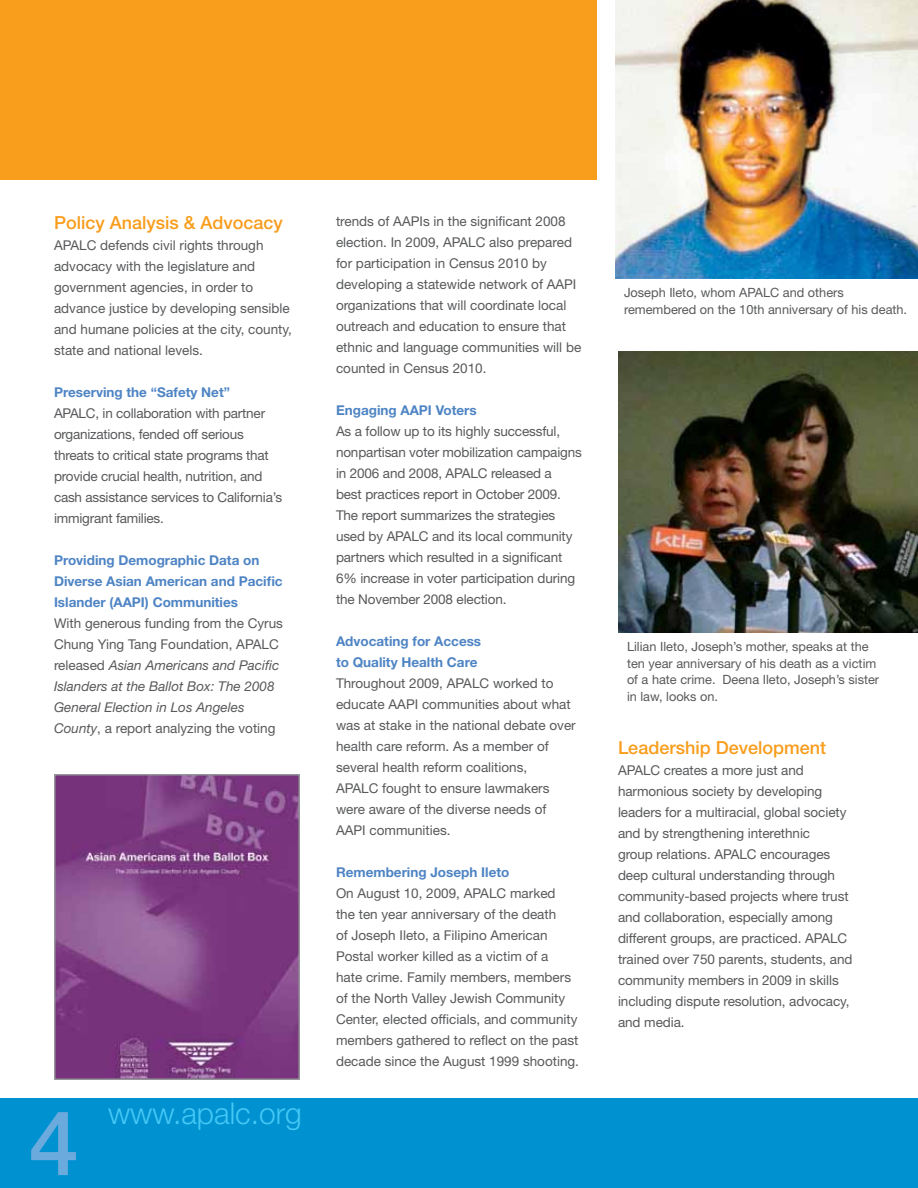
<style>
.page{position:relative;width:918px;height:1188px;background:#fff}
.page>*{position:absolute;margin:0;border:0;box-sizing:border-box;transform-origin:0 0}
.t1{font:500 90px "Helvetica Neue LT Std";color:#6baadc}
.t2{font:300 30px "Helvetica Neue LT Std";color:#44c8f5}
.t3{font:500 18px "Helvetica Neue LT Std";color:#f99d1c}
.t4{font:13.5px/21px "Helvetica Neue LT Std";color:#58595b}
.t5{font:700 13.5px/21px "Helvetica Neue LT Std";color:#4e84c4}
.t6{font:12.75px/16.5px "Helvetica Neue LT Std";color:#58595b}
.s1{font-style:italic}
</style>
<div class="page">
<img style="left:615px;top:0;width:303px;height:279px">
<div style="left:0;top:1098px;width:918px;height:90px;background:#0091d1"></div>
<div style="left:0;top:0;width:597px;height:180px;background:#f99d1c"></div>
<img style="left:618px;top:351px;width:300px;height:282px">
<img style="left:57px;top:777px;width:240px;height:300px">
<div style="left:54px;top:774px;width:246px;height:306px;border:2px solid #939598"></div>
<h3 class="t3" style="left:54px;top:212px;width:230px">Policy Analysis &amp; Advocacy</h3>
<p class="t4" style="left:54px;top:234px;width:240px">APALC defends civil rights through advocacy with the legislature and government agencies, in order to advance justice by developing sensible and humane policies at the city, county, state and national levels.</p>
<p class="t5" style="left:54px;top:381px;width:178px">Preserving the “Safety Net”</p>
<p class="t4" style="left:54px;top:402px;width:230px">APALC, in collaboration with partner organizations, fended off serious threats to critical state programs that provide crucial health, nutrition, and cash assistance services to California’s immigrant families.</p>
<p class="t5" style="left:54px;top:549px;width:230px">Providing Demographic Data on<br>Diverse Asian American and Pacific<br>Islander (AAPI) Communities</p>
<p class="t4" style="left:54px;top:612px;width:231px">With generous funding from the Cyrus Chung Ying Tang Foundation, APALC released <span class="s1">Asian Americans and Pacific Islanders at the Ballot Box: The 2008<br>General Election in Los Angeles County</span>, a report analyzing the voting</p>
<h1 class="t1" style="left:29px;top:1089px;width:52px">4</h1>
<h2 class="t2" style="left:108px;top:1095px;width:196px">www.apalc.org</h2>
<p class="t4" style="left:336px;top:210px;width:247px">trends of AAPIs in the significant 2008 election. In 2009, APALC also prepared for participation in Census 2010 by developing a statewide network of AAPI organizations that will coordinate local outreach and education to ensure that ethnic and language communities will be counted in Census 2010.</p>
<p class="t5" style="left:336px;top:399px;width:142px">Engaging AAPI Voters</p>
<p class="t4" style="left:336px;top:420px;width:247px">As a follow up to its highly successful, nonpartisan voter mobilization campaigns in 2006 and 2008, APALC released a<br>best practices report in October 2009.<br>The report summarizes the strategies used by APALC and its local community partners which resulted in a significant 6% increase in voter participation during the November 2008 election.</p>
<p class="t5" style="left:336px;top:630px;width:147px">Advocating for Access to Quality Health Care</p>
<p class="t4" style="left:336px;top:672px;width:241px">Throughout 2009, APALC worked to educate AAPI communities about what was at stake in the national debate over health care reform. As a member of several health reform coalitions,<br>APALC fought to ensure lawmakers were aware of the diverse needs of<br>AAPI communities.</p>
<p class="t5" style="left:336px;top:861px;width:175px">Remembering Joseph Ileto</p>
<p class="t4" style="left:336px;top:882px;width:245px">On August 10, 2009, APALC marked<br>the ten year anniversary of the death<br>of Joseph Ileto, a Filipino American Postal worker killed as a victim of a<br>hate crime. Family members, members of the North Valley Jewish Community Center, elected officials, and community members gathered to reflect on the past decade since the August 1999 shooting.</p>
<p class="t6" style="left:624px;top:284px;width:285px">Joseph Ileto, whom APALC and others remembered on the 10th anniversary of his death.</p>
<p class="t6" style="left:627px;top:638px;width:254px">Lilian Ileto, Joseph’s mother, speaks at the ten year anniversary of his death as a victim of a hate crime. Deena Ileto, Joseph’s sister in law, looks on.</p>
<h3 class="t3" style="left:618px;top:737px;width:210px">Leadership Development</h3>
<p class="t4" style="left:618px;top:759px;width:236px">APALC creates a more just and harmonious society by developing leaders for a multiracial, global society and by strengthening interethnic<br>group relations. APALC encourages deep cultural understanding through community-based projects where trust and collaboration, especially among different groups, are practiced. APALC trained over 750 parents, students, and community members in 2009 in skills including dispute resolution, advocacy, and media.</p>
</div>
